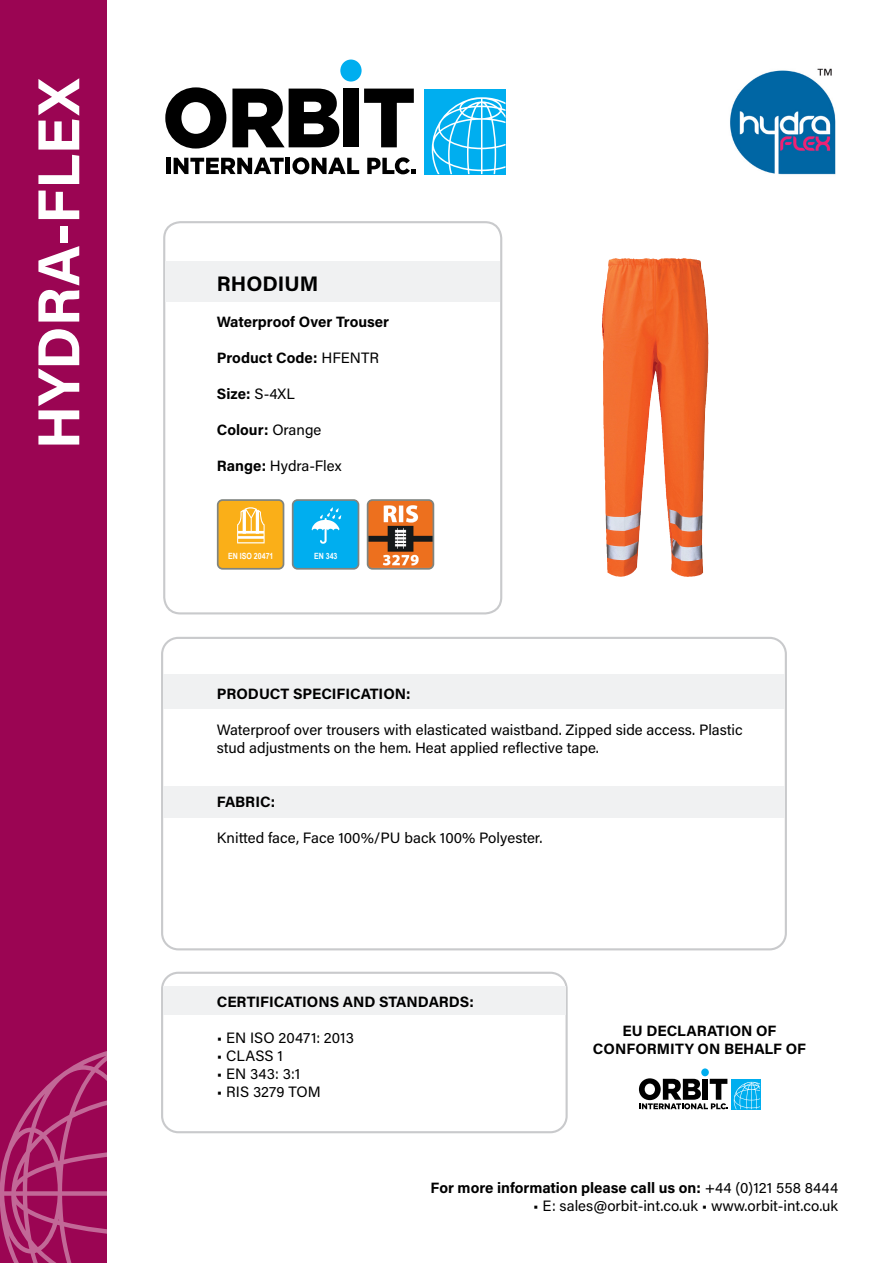
<style>
.page{position:relative;width:893px;height:1263px;background:#fff}
.page>*{position:absolute;margin:0;border:0;box-sizing:border-box;transform-origin:0 0}
.t1{font:700 59.25px "Acumin Pro";color:#fff}
.t2{font:700 21px "Acumin Pro";color:#000}
.t3{font:15px/18px "Acumin Pro";color:#000}
.t4{font:700 15px/18px "Acumin Pro";color:#000;text-align:center}
.t5{font:700 8.55px "Arial Narrow";color:#fff}
.s1{font-weight:400}
.s2{font-weight:700}
</style>
<div class="page">
<div style="left:161px;top:972px;width:407px;height:161px;border:2px solid #c9cacc;border-radius:16px"></div>
<div style="left:163px;top:221px;width:339px;height:393px;border:2px solid #c9cacc;border-radius:16px"></div>
<img style="left:602px;top:258px;width:82px;height:319px">
<div style="left:424px;top:89px;width:81px;height:85px;background:#00aeef"></div>
<svg style="left:165px;top:87px;width:61px;height:62px"></svg>
<svg style="left:232px;top:89px;width:107px;height:58px"></svg>
<div style="left:343px;top:89px;width:16px;height:58px;background:#000"></div>
<svg style="left:364px;top:89px;width:50px;height:58px"></svg>
<div style="left:340px;top:60px;width:22px;height:22px;background:#00aeef;border-radius:50%"></div>
<div style="left:166px;top:158px;width:5px;height:16px;background:#000"></div>
<svg style="left:174px;top:158px;width:110px;height:16px"></svg>
<hr style="left:286px;top:158px;width:4px;height:16px;background:#000">
<svg style="left:292px;top:157px;width:67px;height:17px"></svg>
<svg style="left:367px;top:157px;width:49px;height:17px"></svg>
<svg style="left:432px;top:97px;width:73px;height:77px"></svg>
<div style="left:161px;top:637px;width:626px;height:313px;border:2px solid #c9cacc;border-radius:16px"></div>
<div style="left:165px;top:261px;width:335px;height:41px;background:#f0f1f2"></div>
<div style="left:163px;top:675px;width:622px;height:34px;background:#f0f1f2"></div>
<div style="left:163px;top:986px;width:403px;height:29px;background:#f0f1f2"></div>
<div style="left:163px;top:786px;width:622px;height:31px;background:#f0f1f2"></div>
<div style="left:731px;top:1079px;width:29px;height:30px;background:#00aeef"></div>
<div style="left:701px;top:1068px;width:8px;height:8px;background:#00aeef;border-radius:50%"></div>
<svg style="left:639px;top:1078px;width:89px;height:31px"></svg>
<svg style="left:734px;top:1082px;width:26px;height:27px"></svg>
<img style="left:730px;top:68px;width:106px;height:107px">
<div style="left:218px;top:500px;width:65px;height:69px;background:#faaf18;border-radius:5px"></div>
<div style="left:217px;top:499px;width:67px;height:71px;border:2px solid #7f8480;border-radius:5px"></div>
<svg style="left:237px;top:507px;width:28px;height:36px"></svg>
<div style="left:293px;top:500px;width:65px;height:69px;background:#00aeef;border-radius:5px"></div>
<div style="left:292px;top:499px;width:67px;height:71px;border:2px solid #7f8480;border-radius:5px"></div>
<svg style="left:312px;top:507px;width:29px;height:37px"></svg>
<img style="left:370px;top:502px;width:61px;height:65px">
<div style="left:367px;top:499px;width:67px;height:71px;border:2px solid #7f8480;border-radius:5px"></div>
<div style="left:0;top:0;width:106px;height:1263px;background:#9b0553"></div>
<svg style="left:0;top:1051px;width:106px;height:212px"></svg>
<p class="t1" style="left:17px;top:449px;width:373px;rotate:-90deg">HYDRA-FLEX</p>
<p class="t2" style="left:217px;top:269px;width:103px">RHODIUM</p>
<p class="t4" style="left:217px;top:312px;width:174px">Waterproof Over Trouser</p>
<p class="t4" style="left:217px;top:348px;width:164px">Product Code: <span class="s1">HFENTR</span></p>
<p class="t4" style="left:217px;top:384px;width:79px">Size: <span class="s1">S-4XL</span></p>
<p class="t4" style="left:217px;top:420px;width:106px">Colour: <span class="s1">Orange</span></p>
<p class="t3" style="left:217px;top:456px;width:126px"><span class="s2">Range:</span> Hydra-Flex</p>
<p class="t5" style="left:228px;top:549px;width:47px">EN ISO 20471</p>
<p class="t5" style="left:314px;top:549px;width:25px">EN 343</p>
<p class="t4" style="left:217px;top:684px;width:195px">PRODUCT SPECIFICATION:</p>
<p class="t3" style="left:217px;top:720px;width:527px">Waterproof over trousers with elasticated waistband. Zipped side access. Plastic stud adjustments on the hem. Heat applied reflective tape.</p>
<p class="t4" style="left:217px;top:792px;width:60px">FABRIC:</p>
<p class="t3" style="left:217px;top:828px;width:327px">Knitted face, Face 100%/PU back 100% Polyester.</p>
<p class="t4" style="left:217px;top:992px;width:259px">CERTIFICATIONS AND STANDARDS:</p>
<p class="t3" style="left:217px;top:1028px;width:139px">• EN ISO 20471: 2013</p>
<p class="t3" style="left:217px;top:1046px;width:68px">• CLASS 1</p>
<p class="t3" style="left:217px;top:1064px;width:85px">• EN 343: 3:1</p>
<p class="t3" style="left:217px;top:1082px;width:105px">• RIS 3279 TOM</p>
<p class="t4" style="left:593px;top:1021px;width:215px">EU DECLARATION OF<br>CONFORMITY ON BEHALF OF</p>
<p class="t4" style="left:431px;top:1178px;width:409px">For more information please call us on: <span class="s1">+44 (0)121 558 8444</span></p>
<p class="t3" style="left:533px;top:1196px;width:307px">• E: sales@orbit-int.co.uk • www.orbit-int.co.uk</p>
</div>
